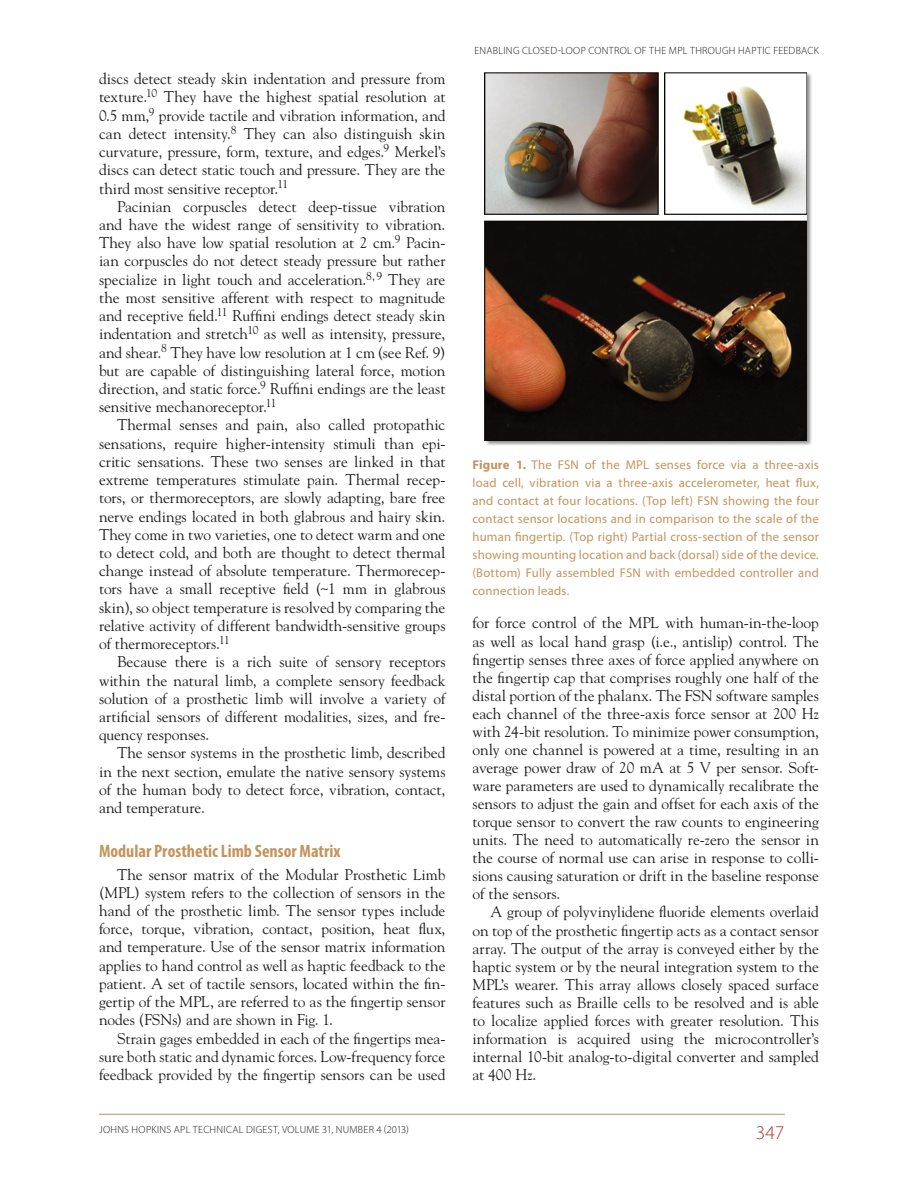
<style>
.page{position:relative;width:918px;height:1188px;background:#fff}
.page>*{position:absolute;margin:0;border:0;box-sizing:border-box;transform-origin:0 0}
.t1{font:300 19.5px "Myriad Pro";color:#ab3439}
.Head_2{font:700 condensed 18px "Myriad Pro";color:#c3945d}
.Body_Copy{font:15.45px/18.1px "Hopkins Goudy";letter-spacing:-.005em;color:#1c1c1a;text-align:justify}
.Figure_Caption{font:12.75px/18px "Myriad Pro";letter-spacing:.02em;color:#c3945d;text-align:justify}
.t2{font:300 10.5px "Myriad Pro";letter-spacing:.025em;color:#1c1c1a}
.s1{font-weight:700}
</style>
<div class="page">
<hr style="left:99px;top:1114px;width:686px;height:1px;background:#c3945d">
<div style="left:484px;top:72px;width:329px;height:375px;background:#1c1c1a;opacity:.5"></div>
<img style="left:485px;top:72px;width:321px;height:368px">
<p class="Body_Copy" style="left:99px;top:70px;width:348px">discs detect steady skin indentation and pressure from texture.<sup>10</sup> They have the highest spatial resolution at 0.5 mm,<sup>9</sup> provide tactile and vibration information, and can detect intensity.<sup>8</sup> They can also distinguish skin curvature, pressure, form, texture, and edges.<sup>9</sup> Merkel’s discs can detect static touch and pressure. They are the third most sensitive receptor.<sup>11</sup></p>
<p class="Body_Copy" style="left:99px;top:197px;width:348px;text-indent:18px">Pacinian corpuscles detect deep-tissue vibration and have the widest range of sensitivity to vibration.<br>They also have low spatial resolution at 2 cm.<sup>9</sup> Pacin&shy;ian corpuscles do not detect steady pressure but rather specialize in light touch and acceleration.<sup>8,9</sup> They are the most sensitive afferent with respect to magnitude and receptive field.<sup>11</sup> Ruffini endings detect steady skin indentation and stretch<sup>10</sup> as well as intensity, pressure, and shear.<sup>8</sup> They have low resolution at 1 cm (see Ref. 9) but are capable of distinguishing lateral force, motion direction, and static force.<sup>9</sup> Ruffini endings are the least sensitive mechanoreceptor.<sup>11</sup></p>
<p class="Body_Copy" style="left:99px;top:416px;width:348px;text-indent:18px">Thermal senses and pain, also called protopathic sensations, require higher-intensity stimuli than epi&shy;critic sensations. These two senses are linked in that extreme temperatures stimulate pain. Thermal recep&shy;tors, or thermoreceptors, are slowly adapting, bare free nerve endings located in both glabrous and hairy skin.<br>They come in two varieties, one to detect warm and one to detect cold, and both are thought to detect thermal change instead of absolute temperature. Thermorecep&shy;tors have a small receptive field (~1 mm in glabrous skin), so object temperature is resolved by comparing the relative activity of different bandwidth-sensitive groups of thermoreceptors.<sup>11</sup></p>
<p class="Body_Copy" style="left:99px;top:653px;width:348px;text-indent:18px">Because there is a rich suite of sensory receptors within the natural limb, a complete sensory feedback solution of a prosthetic limb will involve a variety of artificial sensors of different modalities, sizes, and fre&shy;quency responses.</p>
<p class="Body_Copy" style="left:99px;top:744px;width:348px;text-indent:18px">The sensor systems in the prosthetic limb, described in the next section, emulate the native sensory systems of the human body to detect force, vibration, contact, and temperature.</p>
<p class="Head_2" style="left:99px;top:840px;width:243px">Modular Prosthetic Limb Sensor Matrix</p>
<p class="Body_Copy" style="left:99px;top:865px;width:348px;text-indent:18px">The sensor matrix of the Modular Prosthetic Limb (MPL) system refers to the collection of sensors in the hand of the prosthetic limb. The sensor types include force, torque, vibration, contact, position, heat flux, and temperature. Use of the sensor matrix information applies to hand control as well as haptic feedback to the patient. A set of tactile sensors, located within the fin&shy;gertip of the MPL, are referred to as the fingertip sensor nodes (FSNs) and are shown in Fig. 1.</p>
<p class="Body_Copy" style="left:99px;top:1029px;width:348px;text-indent:18px">Strain gages embedded in each of the fingertips mea&shy;sure both static and dynamic forces. Low-frequency force feedback provided by the fingertip sensors can be used</p>
<p class="t2" style="left:474px;top:45px;width:346px">ENABLING CLOSED-LOOP CONTROL OF THE MPL THROUGH HAPTIC FEEDBACK</p>
<p class="Figure_Caption" style="left:472px;top:456px;width:348px"><span class="s1">Figure 1.</span> The FSN of the MPL senses force via a three-axis load cell, vibration via a three-axis accelerometer, heat flux, and contact at four locations. (Top left) FSN showing the four contact sensor locations and in comparison to the scale of the human fingertip. (Top right) Partial cross-section of the sensor showing mounting location and back (dorsal) side of the device. (Bottom) Fully assembled FSN with embedded controller and connection leads.</p>
<p class="Body_Copy" style="left:473px;top:614px;width:348px">for force control of the MPL with human-in-the-loop as well as local hand grasp (i.e., antislip) control. The fingertip senses three axes of force applied anywhere on the fingertip cap that comprises roughly one half of the distal portion of the phalanx. The FSN software samples each channel of the three-axis force sensor at 200 Hz with 24-bit resolution. To minimize power consumption, only one channel is powered at a time, resulting in an average power draw of 20 mA at 5 V per sensor. Soft&shy;ware parameters are used to dynamically recalibrate the sensors to adjust the gain and offset for each axis of the torque sensor to convert the raw counts to engineering units. The need to automatically re-zero the sensor in the course of normal use can arise in response to colli&shy;sions causing saturation or drift in the baseline response of the sensors.</p>
<p class="Body_Copy" style="left:473px;top:903px;width:348px;text-indent:18px">A group of polyvinylidene fluoride elements overlaid on top of the prosthetic fingertip acts as a contact sensor array. The output of the array is conveyed either by the haptic system or by the neural integration system to the MPL’s wearer. This array allows closely spaced surface features such as Braille cells to be resolved and is able to localize applied forces with greater resolution. This information is acquired using the microcontroller’s internal 10-bit analog-to-digital converter and sampled at 400 Hz.</p>
<p class="t2" style="left:99px;top:1123px;width:311px">JOHNS HOPKINS APL TECHNICAL DIGEST, VOLUME 31, NUMBER 4 (2013)</p>
<p class="t1" style="left:756px;top:1121px;width:30px">347</p>
</div>
